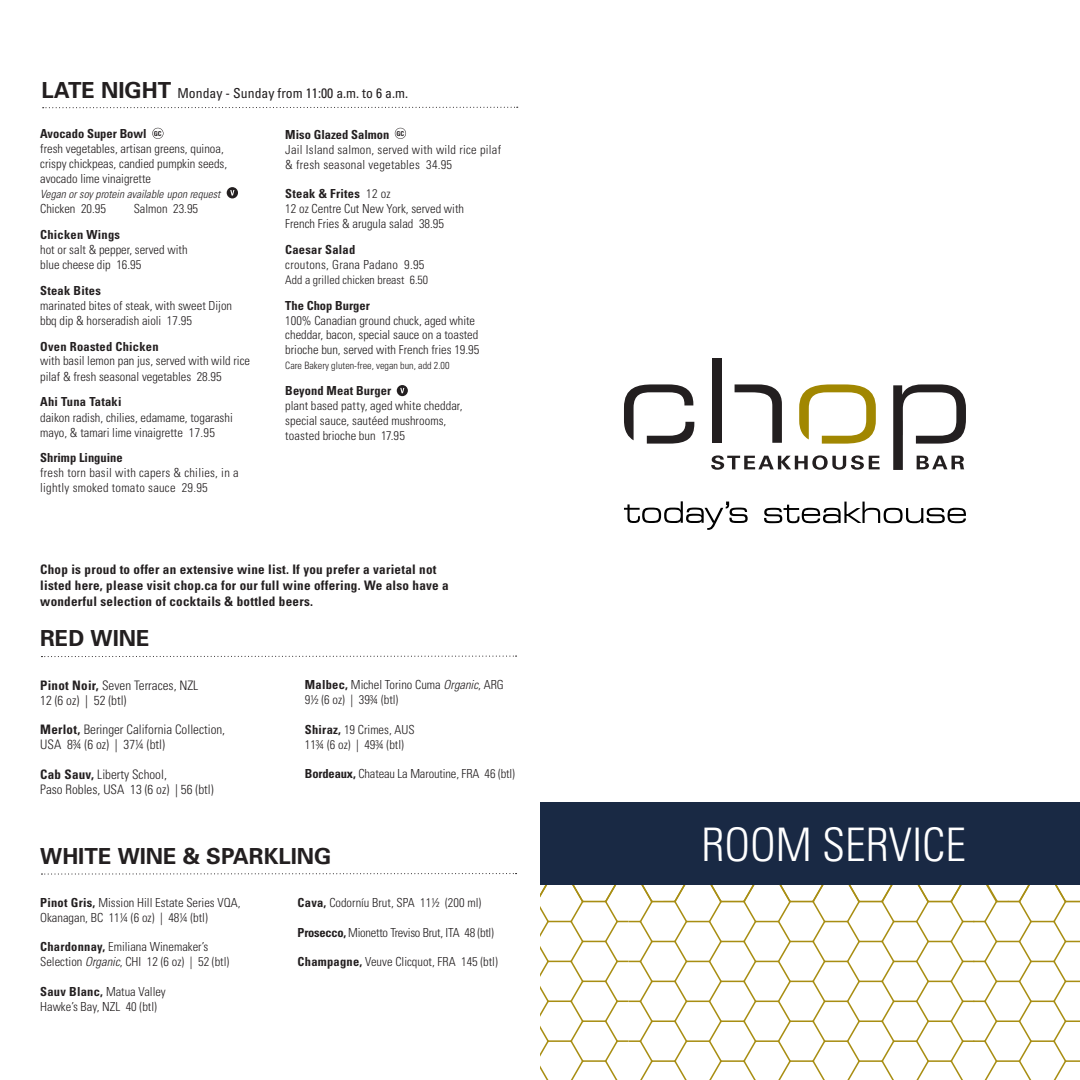
<style>
.page{position:relative;width:1080px;height:1080px;background:#fff}
.page>*{position:absolute;margin:0;border:0;box-sizing:border-box;transform-origin:0 0}
.t1{font:300 condensed 46.25px "Univers";color:#fff}
.t2{font:700 22.12px "Univers";color:#231f20}
.t3{font:condensed 13.75px "Univers";color:#231f20}
.t4{font:700 condensed 13.12px/16px "Univers";letter-spacing:.02em;color:#231f20}
.t5{font:300 condensed 13.12px/15.1px "Univers";color:#231f20}
.t6{font:300 condensed 12.5px/15.1px "Univers";color:#231f20}
.t7{font:300 condensed 12.5px/14.9px "Univers";letter-spacing:.02em;color:#231f20}
.t8{font:300 condensed 12.5px "Univers";letter-spacing:-.02em;color:#231f20}
.t9{font:700 condensed 12.5px "Univers";color:#231f20}
.t10{font:700 condensed 12.5px "Univers";letter-spacing:.02em;color:#231f20}
.t11{font:300 condensed 11.88px "Univers";color:#231f20}
.t12{font:italic 300 condensed 11.25px "Univers";letter-spacing:.005em;color:#231f20}
.t13{font:300 condensed 10.12px "Univers";color:#231f20}
.t14{font:700 condensed 6.75px "Univers";color:#231f20}
.s1{font-weight:700;font-stretch:normal;font-size:22.12px}
.s2{font-weight:700}
.s3{font-style:italic}
</style>
<div class="page">
<svg style="left:540px;top:885px;width:540px;height:195px"></svg>
<div style="left:540px;top:803px;width:540px;height:82px;background:#192944"></div>
<svg style="left:624px;top:501px;width:124px;height:29px"></svg>
<svg style="left:764px;top:502px;width:202px;height:21px"></svg>
<div style="left:712px;top:358px;width:9px;height:85px;background:#231f20"></div>
<svg style="left:735px;top:384px;width:47px;height:59px"></svg>
<svg style="left:799px;top:384px;width:77px;height:60px"></svg>
<svg style="left:624px;top:384px;width:70px;height:60px"></svg>
<svg style="left:711px;top:455px;width:169px;height:15px"></svg>
<svg style="left:893px;top:384px;width:73px;height:86px"></svg>
<svg style="left:41px;top:655px;width:476px;height:3px"></svg>
<svg style="left:41px;top:873px;width:476px;height:2px"></svg>
<svg style="left:152px;top:128px;width:11px;height:11px"></svg>
<div style="left:227px;top:187px;width:11px;height:11px;background:#231f20;border-radius:50%"></div>
<svg style="left:230px;top:190px;width:4px;height:6px"></svg>
<svg style="left:395px;top:128px;width:11px;height:11px"></svg>
<div style="left:397px;top:385px;width:11px;height:11px;background:#231f20;border-radius:50%"></div>
<svg style="left:400px;top:388px;width:4px;height:5px"></svg>
<svg style="left:43px;top:106px;width:475px;height:3px"></svg>
<p class="t3" style="left:41px;top:84px;width:368px"><span class="s1">LATE NIGHT</span> Monday - Sunday from 11:00 a.m. to 6 a.m.</p>
<p class="t9" style="left:40px;top:126px;width:108px">Avocado Super Bowl</p>
<p class="t14" style="left:154px;top:129px;width:9px">GC</p>
<p class="t6" style="left:40px;top:141px;width:189px">fresh vegetables, artisan greens, quinoa, crispy chickpeas, candied pumpkin seeds, avocado lime vinaigrette</p>
<p class="t12" style="left:40px;top:187px;width:182px">Vegan or soy protein available upon request</p>
<p class="t6" style="left:40px;top:201px;width:67px">Chicken 20.95</p>
<p class="t6" style="left:134px;top:201px;width:66px">Salmon 23.95</p>
<p class="t6" style="left:40px;top:227px;width:149px"><span class="s2">Chicken Wings<br></span>hot or salt &amp; pepper, served with blue cheese dip 16.95</p>
<p class="t6" style="left:40px;top:283px;width:193px"><span class="s2">Steak Bites<br></span>marinated bites of steak, with sweet Dijon bbq dip &amp; horseradish aioli 17.95</p>
<p class="t6" style="left:40px;top:339px;width:211px"><span class="s2">Oven Roasted Chicken<br></span>with basil lemon pan jus, served with wild rice pilaf &amp; fresh seasonal vegetables 28.95</p>
<p class="t6" style="left:40px;top:394px;width:194px"><span class="s2">Ahi Tuna Tataki<br></span>daikon radish, chilies, edamame, togarashi mayo, &amp; tamari lime vinaigrette 17.95</p>
<p class="t7" style="left:40px;top:450px;width:200px"><span class="s2">Shrimp Linguine<br></span>fresh torn basil with capers &amp; chilies, in a lightly smoked tomato sauce 29.95</p>
<p class="t9" style="left:285px;top:127px;width:105px">Miso Glazed Salmon</p>
<p class="t14" style="left:396px;top:129px;width:9px">GC</p>
<p class="t7" style="left:285px;top:142px;width:217px">Jail Island salmon, served with wild rice pilaf &amp; fresh seasonal vegetables 34.95</p>
<p class="t6" style="left:285px;top:186px;width:180px"><span class="s2">Steak &amp; Frites</span> 12 oz<br>12 oz Centre Cut New York, served with<br>French Fries &amp; arugula salad 38.95</p>
<p class="t10" style="left:285px;top:242px;width:71px">Caesar Salad</p>
<p class="t7" style="left:285px;top:257px;width:141px">croutons, Grana Padano 9.95</p>
<p class="t11" style="left:285px;top:273px;width:144px">Add a grilled chicken breast 6.50</p>
<p class="t6" style="left:285px;top:298px;width:195px"><span class="s2">The Chop Burger<br></span>100% Canadian ground chuck, aged white cheddar, bacon, special sauce on a toasted brioche bun, served with French fries 19.95</p>
<p class="t13" style="left:285px;top:359px;width:166px">Care Bakery gluten-free, vegan bun, add 2.00</p>
<p class="t6" style="left:285px;top:383px;width:179px"><span class="s2">Beyond Meat Burger<br></span>plant based patty, aged white cheddar, special sauce, sautéed mushrooms, toasted brioche bun 17.95</p>
<p class="t4" style="left:40px;top:561px;width:410px">Chop is proud to offer an extensive wine list. If you prefer a varietal not listed here, please visit chop.ca for our full wine offering. We also have a wonderful selection of cocktails &amp; bottled beers.</p>
<p class="t2" style="left:40px;top:624px;width:111px">RED WINE</p>
<p class="t5" style="left:40px;top:678px;width:160px"><span class="s2">Pinot Noir,</span> Seven Terraces, NZL<br>12 (6 oz) | 52 (btl)</p>
<p class="t5" style="left:40px;top:722px;width:186px"><span class="s2">Merlot,</span> Beringer California Collection,<br>USA 8¾ (6 oz) | 37¼ (btl)</p>
<p class="t5" style="left:40px;top:767px;width:175px"><span class="s2">Cab Sauv,</span> Liberty School,<br>Paso Robles, USA 13 (6 oz) | 56 (btl)</p>
<p class="t6" style="left:305px;top:677px;width:201px"><span class="s2">Malbec,</span> Michel Torino Cuma <span class="s3">Organic</span>, ARG<br>9½ (6 oz) | 39¾ (btl)</p>
<p class="t6" style="left:305px;top:722px;width:111px"><span class="s2">Shiraz,</span> 19 Crimes, AUS<br>11¾ (6 oz) | 49¾ (btl)</p>
<p class="t6" style="left:305px;top:766px;width:211px"><span class="s2">Bordeaux,</span> Chateau La Maroutine, FRA 46 (btl)</p>
<p class="t2" style="left:40px;top:842px;width:293px">WHITE WINE &amp; SPARKLING</p>
<p class="t6" style="left:40px;top:895px;width:202px"><span class="s2">Pinot Gris,</span> Mission Hill Estate Series VQA,<br>Okanagan, BC 11¼ (6 oz) | 48¼ (btl)</p>
<p class="t6" style="left:40px;top:939px;width:191px"><span class="s2">Chardonnay,</span> Emiliana Winemaker’s<br>Selection <span class="s3">Organic</span>, CHI 12 (6 oz) | 52 (btl)</p>
<p class="t6" style="left:40px;top:984px;width:127px"><span class="s2">Sauv Blanc,</span> Matua Valley<br>Hawke’s Bay, NZL 40 (btl)</p>
<p class="t6" style="left:298px;top:895px;width:185px"><span class="s2">Cava,</span> Codorníu Brut, SPA 11½ (200 ml)</p>
<p class="t8" style="left:298px;top:925px;width:198px"><span class="s2">Prosecco,</span> Mionetto Treviso Brut, ITA 48 (btl)</p>
<p class="t6" style="left:298px;top:955px;width:202px"><span class="s2">Champagne,</span> Veuve Clicquot, FRA 145 (btl)</p>
<p class="t1" style="left:701px;top:817px;width:266px">ROOM SERVICE</p>
</div>
